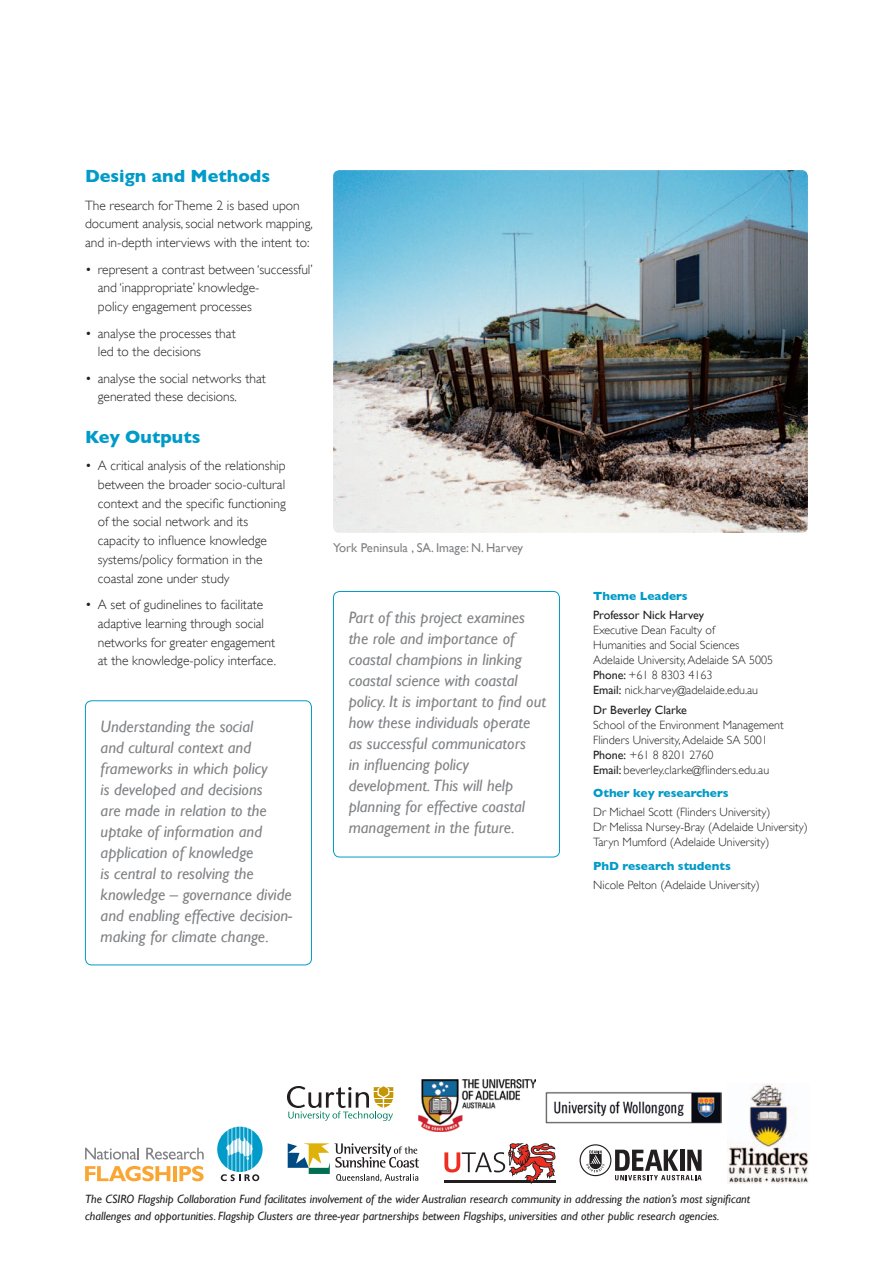
<style>
.page{position:relative;width:893px;height:1263px;background:#fff}
.page>*{position:absolute;margin:0;border:0;box-sizing:border-box;transform-origin:0 0}
.Heading_level_2{font:700 18px "Gill Sans";color:#009bc8}
.pull-out_box_grey{font:italic 16.5px/21px "Gill Sans";color:#808285}
.bullet_points{font:300 13.5px/18.8px "Gill Sans";color:#231f20}
.CCC_body_copy{font:300 13.5px/18.8px "Gill Sans";color:#231f20}
.Captions{font:12.75px "Gill Sans";color:#808285}
.CCC_body_copy-2{font:300 12px/15px "Gill Sans";color:#231f20}
.CCC_body_copy-3{font:italic 12px/16.5px "Gill Sans";color:#231f20}
.CCC_body_copy-4{font:700 12px "Gill Sans";color:#009bc8}
.s1{font-weight:400}
</style>
<div class="page">
<img style="left:419px;top:1079px;width:116px;height:52px">
<svg style="left:217px;top:1127px;width:46px;height:54px"></svg>
<svg style="left:85px;top:1166px;width:85px;height:15px"></svg>
<hr style="left:173px;top:1166px;width:4px;height:15px;background:#faa633">
<svg style="left:179px;top:1166px;width:25px;height:15px"></svg>
<svg style="left:85px;top:1148px;width:54px;height:11px"></svg>
<svg style="left:146px;top:1148px;width:58px;height:11px"></svg>
<svg style="left:287px;top:1086px;width:106px;height:35px"></svg>
<img style="left:727px;top:1083px;width:82px;height:100px">
<hr style="left:444px;top:1180px;width:112px;height:2px;background:#231f20">
<svg style="left:444px;top:1143px;width:111px;height:41px"></svg>
<svg style="left:288px;top:1143px;width:131px;height:38px"></svg>
<img style="left:545px;top:1092px;width:177px;height:31px">
<svg style="left:580px;top:1144px;width:122px;height:36px"></svg>
<img style="left:333px;top:170px;width:475px;height:363px">
<div style="left:85px;top:700px;width:227px;height:265px;border:1px solid #009bc8;border-radius:6px"></div>
<div style="left:333px;top:591px;width:227px;height:266px;border:1px solid #009bc8;border-radius:6px"></div>
<p class="Heading_level_2" style="left:85px;top:166px;width:187px">Design and Methods</p>
<p class="CCC_body_copy" style="left:85px;top:196px;width:229px">The research for Theme 2 is based upon document analysis, social network mapping, and in-depth interviews with the intent to:</p>
<p class="bullet_points" style="left:98px;top:260px;width:217px;text-indent:-13px">• represent a contrast between ‘successful’ and ‘inappropriate’ knowledge-<br>policy engagement processes</p>
<p class="bullet_points" style="left:98px;top:324px;width:139px;text-indent:-13px">• analyse the processes that led to the decisions</p>
<p class="bullet_points" style="left:98px;top:369px;width:170px;text-indent:-13px">• analyse the social networks that generated these decisions.</p>
<p class="Heading_level_2" style="left:85px;top:426px;width:117px">Key Outputs</p>
<p class="bullet_points" style="left:98px;top:456px;width:190px;text-indent:-13px">• A critical analysis of the relationship between the broader socio-cultural context and the specific functioning of the social network and its capacity to influence knowledge systems/policy formation in the coastal zone under study</p>
<p class="bullet_points" style="left:98px;top:595px;width:180px;text-indent:-13px">• A set of gudinelines to facilitate adaptive learning through social networks for greater engagement at the knowledge-policy interface.</p>
<p class="pull-out_box_grey" style="left:101px;top:716px;width:193px">Understanding the social<br>and cultural context and frameworks in which policy<br>is developed and decisions<br>are made in relation to the uptake of information and application of knowledge<br>is central to resolving the knowledge – governance divide and enabling effective decision&shy;making for climate change.</p>
<p class="Captions" style="left:333px;top:540px;width:192px">York Peninsula , SA. Image: N. Harvey</p>
<p class="pull-out_box_grey" style="left:349px;top:607px;width:199px">Part of this project examines the role and importance of coastal champions in linking coastal science with coastal policy. It is important to find out how these individuals operate as successful communicators<br>in influencing policy development. This will help planning for effective coastal management in the future.</p>
<p class="CCC_body_copy-4" style="left:593px;top:589px;width:96px">Theme Leaders</p>
<p class="CCC_body_copy-2" style="left:593px;top:608px;width:181px"><span class="s1">Professor Nick Harvey<br></span>Executive Dean Faculty of<br>Humanities and Social Sciences<br>Adelaide University, Adelaide SA 5005<br><span class="s1">Phone:</span> +61 8 8303 4163<br><span class="s1">Email:</span> nick.harvey@adelaide.edu.au</p>
<p class="CCC_body_copy-2" style="left:593px;top:702px;width:192px"><span class="s1">Dr Beverley Clarke<br></span>School of the Environment Management<br>Flinders University, Adelaide SA 5001<br><span class="s1">Phone:</span> +61 8 8201 2760<br><span class="s1">Email:</span> beverley.clarke@flinders.edu.au</p>
<p class="CCC_body_copy-4" style="left:593px;top:786px;width:137px">Other key researchers</p>
<p class="CCC_body_copy-2" style="left:593px;top:805px;width:216px">Dr Michael Scott (Flinders University)<br>Dr Melissa Nursey-Bray (Adelaide University)<br>Taryn Mumford (Adelaide University)</p>
<p class="CCC_body_copy-4" style="left:593px;top:859px;width:139px">PhD research students</p>
<p class="CCC_body_copy-2" style="left:593px;top:878px;width:168px">Nicole Pelton (Adelaide University)</p>
<p class="CCC_body_copy-3" style="left:85px;top:1191px;width:667px">The CSIRO Flagship Collaboration Fund facilitates involvement of the wider Australian research community in addressing the nation’s most significant challenges and opportunities. Flagship Clusters are three-year partnerships between Flagships, universities and other public research agencies.</p>
</div>
